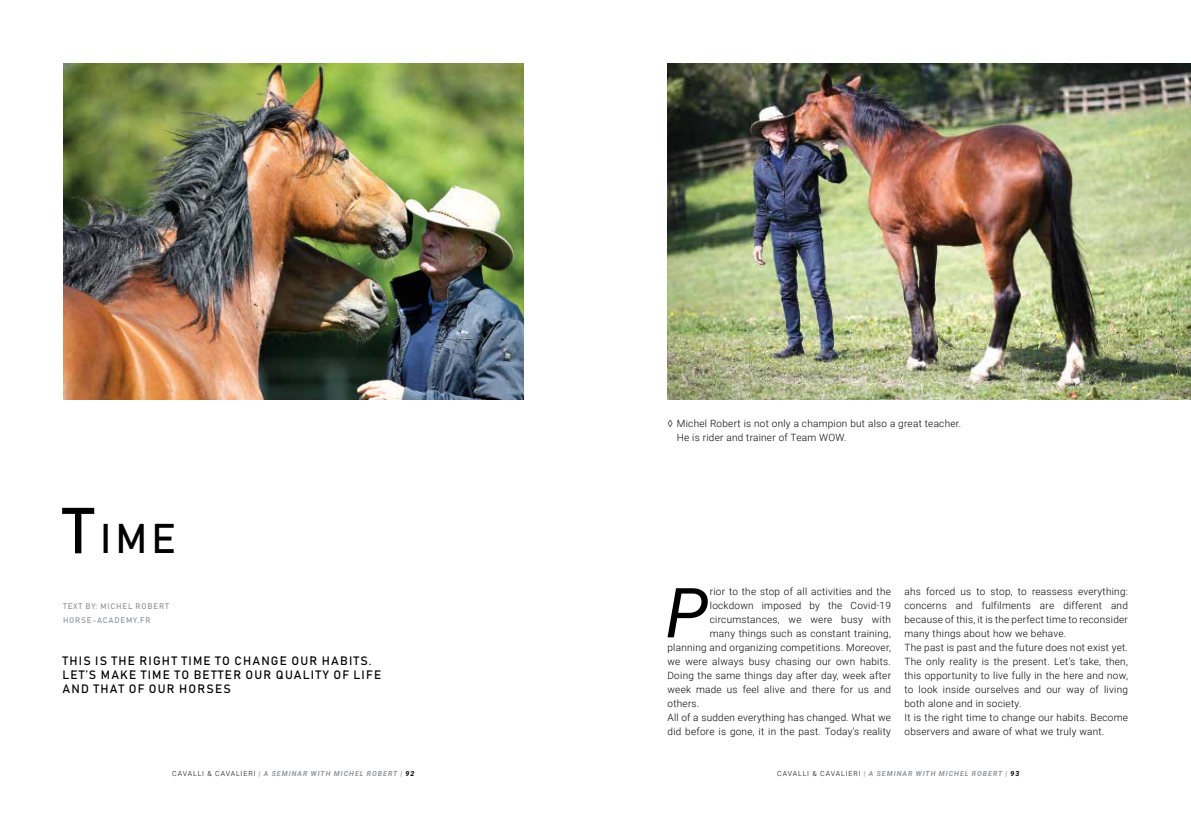
<style>
.page{position:relative;width:1191px;height:814px;background:#fff}
.page>*{position:absolute;margin:0;border:0;box-sizing:border-box;transform-origin:0 0}
.t1{font:italic 69.1px "Roboto";color:#000}
.t2{font:41px "Bahnschrift";color:#000}
.t3{font:12px/14px "Bahnschrift";letter-spacing:.1em;color:#000}
.t4{font:300 10px/14px "Roboto";letter-spacing:.025em;color:#000}
.t5{font:8px/14px "Bahnschrift";letter-spacing:.1em;color:#939598}
.t6{font:italic 700 7px "Roboto";letter-spacing:.135em;color:#939598}
.s1{font-size:64px}
.s2{font-weight:300;font-style:normal;color:#000}
.s3{color:#000}
</style>
<div class="page">
<img style="left:63px;top:63px;width:460px;height:336px">
<img style="left:667px;top:63px;width:524px;height:336px">
<h2 class="t2" style="left:63px;top:513px;width:115px"><span class="s1">T</span>IME</h2>
<p class="t5" style="left:63px;top:599px;width:108px">TEXT BY: M ICHEL ROBERT<br>H ORSE-ACADEMY.FR</p>
<p class="t3" style="left:62px;top:654px;width:320px">THIS IS THE RIGHT TIME TO CHANGE OUR HABITS.<br>LET’S MAKE TIME TO BETTER OUR QUALITY OF LIFE<br>AND THAT OF OUR HORSES</p>
<p class="t4" style="left:677px;top:416px;width:286px;text-indent:-9px">◊ Michel Robert is not only a champion but also a great teacher.<br>He is rider and trainer of Team WOW.</p>
<h1 class="t1" style="left:665px;top:564px;width:44px">P</h1>
<p class="t4" style="left:710px;top:584px;width:183px">rior to the stop of all activities and the</p>
<p class="t4" style="left:710px;top:598px;width:183px">lockdown imposed by the Covid-19</p>
<p class="t4" style="left:710px;top:612px;width:183px">circumstances, we were busy with</p>
<p class="t4" style="left:710px;top:626px;width:182px">many things such as constant training,</p>
<p class="t4" style="left:667px;top:640px;width:225px">planning and organizing competitions. Moreover,</p>
<p class="t4" style="left:667px;top:654px;width:225px">we were always busy chasing our own habits.</p>
<p class="t4" style="left:667px;top:668px;width:225px">Doing the same things day after day, week after</p>
<p class="t4" style="left:667px;top:682px;width:225px">week made us feel alive and there for us and</p>
<p class="t4" style="left:667px;top:696px;width:33px">others.</p>
<p class="t4" style="left:667px;top:710px;width:225px">All of a sudden everything has changed. What we</p>
<p class="t4" style="left:667px;top:724px;width:225px">did before is gone, it in the past. Today’s reality</p>
<p class="t4" style="left:904px;top:584px;width:225px">ahs forced us to stop, to reassess everything: concerns and fulfilments are different and because of this, it is the perfect time to reconsider many things about how we behave.<br>The past is past and the future does not exist yet.<br>The only reality is the present. Let’s take, then, this opportunity to live fully in the here and now, to look inside ourselves and our way of living both alone and in society.<br>It is the right time to change our habits. Become observers and aware of what we truly want.</p>
<p class="t6" style="left:172px;top:769px;width:244px"><span class="s2">CAVALLI &amp; CAVALIERI</span> | A SEMINAR WITH MICHEL ROBERT | <span class="s3">92</span></p>
<p class="t6" style="left:777px;top:769px;width:244px"><span class="s2">CAVALLI &amp; CAVALIERI</span> | A SEMINAR WITH MICHEL ROBERT | <span class="s3">93</span></p>
</div>
